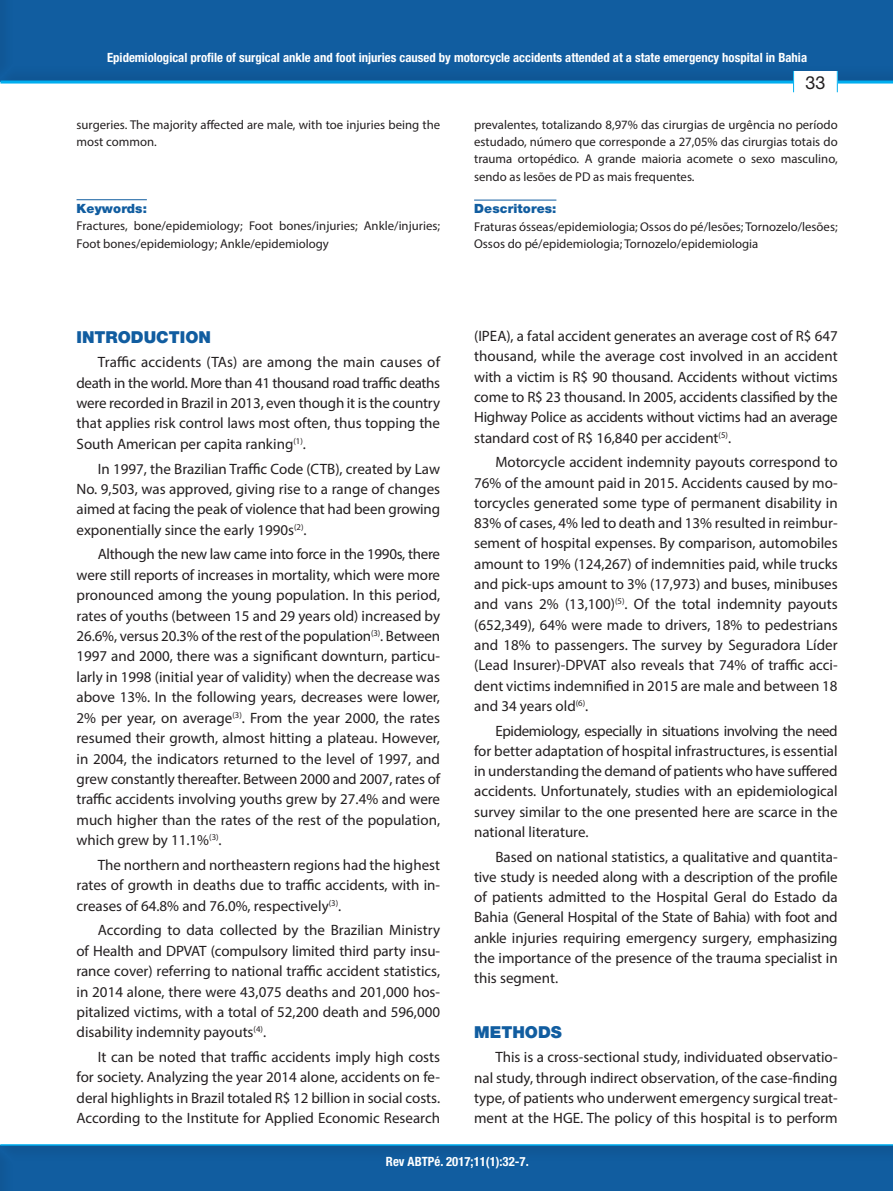
<style>
.page{position:relative;width:893px;height:1191px;background:#fff}
.page>*{position:absolute;margin:0;border:0;box-sizing:border-box;transform-origin:0 0}
.t1{font:18px "Helvetica Neue";color:#231f20}
.t2{font:900 16.5px "Helvetica Neue";color:#115da0}
.t3{font:15px/20.4px "Myriad Pro";color:#231f20;text-align:justify}
.t4{font:12.75px/17.4px "Myriad Pro";color:#231f20}
.t5{font:700 condensed 12.75px "Helvetica Neue";color:#fff}
.t6{font:900 12.75px "Helvetica Neue";letter-spacing:.01em;color:#115da0}
</style>
<div class="page">
<div style="left:0;top:0;width:893px;height:84px;background:#115da0"></div>
<hr style="left:0;top:81px;width:893px;height:3px;background:#00aeef">
<div style="left:793px;top:71px;width:45px;height:21px;background:#fff"></div>
<svg style="left:793px;top:71px;width:1px;height:21px"></svg>
<svg style="left:837px;top:71px;width:1px;height:21px"></svg>
<div style="left:0;top:1143px;width:893px;height:48px;background:#115da0"></div>
<hr style="left:0;top:1144px;width:893px;height:1px;background:#00aeef">
<hr style="left:474px;top:200px;width:82px;height:1px;background:#115da0">
<hr style="left:77px;top:199px;width:70px;height:1px;background:#115da0">
<p class="t5" style="left:107px;top:50px;width:701px">Epidemiological profile of surgical ankle and foot injuries caused by motorcycle accidents attended at a state emergency hospital in Bahia</p>
<p class="t4" style="left:77px;top:115px;width:365px">surgeries. The majority affected are male, with toe injuries being the most common.</p>
<p class="t6" style="left:77px;top:201px;width:72px">Keywords:</p>
<p class="t4" style="left:77px;top:217px;width:365px">Fractures, bone/epidemiology; Foot bones/injuries; Ankle/injuries;<br>Foot bones/epidemiology; Ankle/epidemiology</p>
<p class="t2" style="left:77px;top:327px;width:136px">INTRODUCTION</p>
<p class="t3" style="left:77px;top:352px;width:365px;text-indent:21px">Traffic accidents (TAs) are among the main causes of death in the world. More than 41 thousand road traffic deaths were recorded in Brazil in 2013, even though it is the country that applies risk control laws most often, thus topping the South American per capita ranking<sup>(1)</sup>.</p>
<p class="t3" style="left:77px;top:458px;width:365px;text-indent:21px">In 1997, the Brazilian Traffic Code (CTB), created by Law No. 9,503, was approved, giving rise to a range of changes aimed at facing the peak of violence that had been growing exponentially since the early 1990s<sup>(2)</sup>.</p>
<p class="t3" style="left:77px;top:544px;width:365px;text-indent:21px">Although the new law came into force in the 1990s, there were still reports of increases in mortality, which were more pronounced among the young population. In this period, rates of youths (between 15 and 29 years old) increased by 26.6%, versus 20.3% of the rest of the population<sup>(3)</sup>. Between 1997 and 2000, there was a significant downturn, particu&shy;larly in 1998 (initial year of validity) when the decrease was above 13%. In the following years, decreases were lower, 2% per year, on average<sup>(3)</sup>. From the year 2000, the rates resumed their growth, almost hitting a plateau. However, in 2004, the indicators returned to the level of 1997, and grew constantly thereafter. Between 2000 and 2007, rates of traffic accidents involving youths grew by 27.4% and were much higher than the rates of the rest of the population, which grew by 11.1%<sup>(3)</sup>.</p>
<p class="t3" style="left:77px;top:854px;width:365px;text-indent:21px">The northern and northeastern regions had the highest rates of growth in deaths due to traffic accidents, with in&shy;creases of 64.8% and 76.0%, respectively<sup>(3)</sup>.</p>
<p class="t3" style="left:77px;top:920px;width:365px;text-indent:21px">According to data collected by the Brazilian Ministry of Health and DPVAT (compulsory limited third party insu&shy;rance cover) referring to national traffic accident statistics, in 2014 alone, there were 43,075 deaths and 201,000 hos&shy;pitalized victims, with a total of 52,200 death and 596,000 disability indemnity payouts<sup>(4)</sup>.</p>
<p class="t3" style="left:77px;top:1046px;width:365px;text-indent:21px">It can be noted that traffic accidents imply high costs for society. Analyzing the year 2014 alone, accidents on fe&shy;deral highlights in Brazil totaled R$ 12 billion in social costs.<br>According to the Institute for Applied Economic Research</p>
<p class="t1" style="left:805px;top:72px;width:22px">33</p>
<p class="t4" style="left:474px;top:115px;width:365px;text-align:justify">prevalentes, totalizando 8,97% das cirurgias de urgência no período estudado, número que corresponde a 27,05% das cirurgias totais do trauma ortopédico. A grande maioria acomete o sexo masculino, sendo as lesões de PD as mais frequentes.</p>
<p class="t6" style="left:474px;top:201px;width:84px">Descritores:</p>
<p class="t4" style="left:474px;top:217px;width:365px">Fraturas ósseas/epidemiologia; Ossos do pé/lesões; Tornozelo/lesões;<br>Ossos do pé/epidemiologia; Tornozelo/epidemiologia</p>
<p class="t3" style="left:474px;top:326px;width:365px">(IPEA), a fatal accident generates an average cost of R$ 647 thousand, while the average cost involved in an accident with a victim is R$ 90 thousand. Accidents without victims come to R$ 23 thousand. In 2005, accidents classified by the Highway Police as accidents without victims had an average standard cost of R$ 16,840 per accident<sup>(5)</sup>.</p>
<p class="t3" style="left:474px;top:452px;width:365px;text-indent:21px">Motorcycle accident indemnity payouts correspond to 76% of the amount paid in 2015. Accidents caused by mo&shy;torcycles generated some type of permanent disability in 83% of cases, 4% led to death and 13% resulted in reimbur&shy;sement of hospital expenses. By comparison, automobiles amount to 19% (124,267) of indemnities paid, while trucks and pick-ups amount to 3% (17,973) and buses, minibuses and vans 2% (13,100)<sup>(5)</sup>. Of the total indemnity payouts (652,349), 64% were made to drivers, 18% to pedestrians and 18% to passengers. The survey by Seguradora Líder (Lead Insurer)-DPVAT also reveals that 74% of traffic acci&shy;dent victims indemnified in 2015 are male and between 18 and 34 years old<sup>(6)</sup>.</p>
<p class="t3" style="left:474px;top:720px;width:365px;text-indent:21px">Epidemiology, especially in situations involving the need for better adaptation of hospital infrastructures, is essential in understanding the demand of patients who have suffered accidents. Unfortunately, studies with an epidemiological survey similar to the one presented here are scarce in the national literature.</p>
<p class="t3" style="left:474px;top:846px;width:365px;text-indent:21px">Based on national statistics, a qualitative and quantita&shy;tive study is needed along with a description of the profile of patients admitted to the Hospital Geral do Estado da Bahia (General Hospital of the State of Bahia) with foot and ankle injuries requiring emergency surgery, emphasizing the importance of the presence of the trauma specialist in this segment.</p>
<p class="t2" style="left:474px;top:1022px;width:89px">METHODS</p>
<p class="t3" style="left:474px;top:1047px;width:365px;text-indent:21px">This is a cross-sectional study, individuated observatio&shy;nal study, through indirect observation, of the case-finding type, of patients who underwent emergency surgical treat&shy;ment at the HGE. The policy of this hospital is to perform</p>
<p class="t5" style="left:386px;top:1153px;width:144px">Rev ABTPé. 2017;11(1):32-7.</p>
</div>
